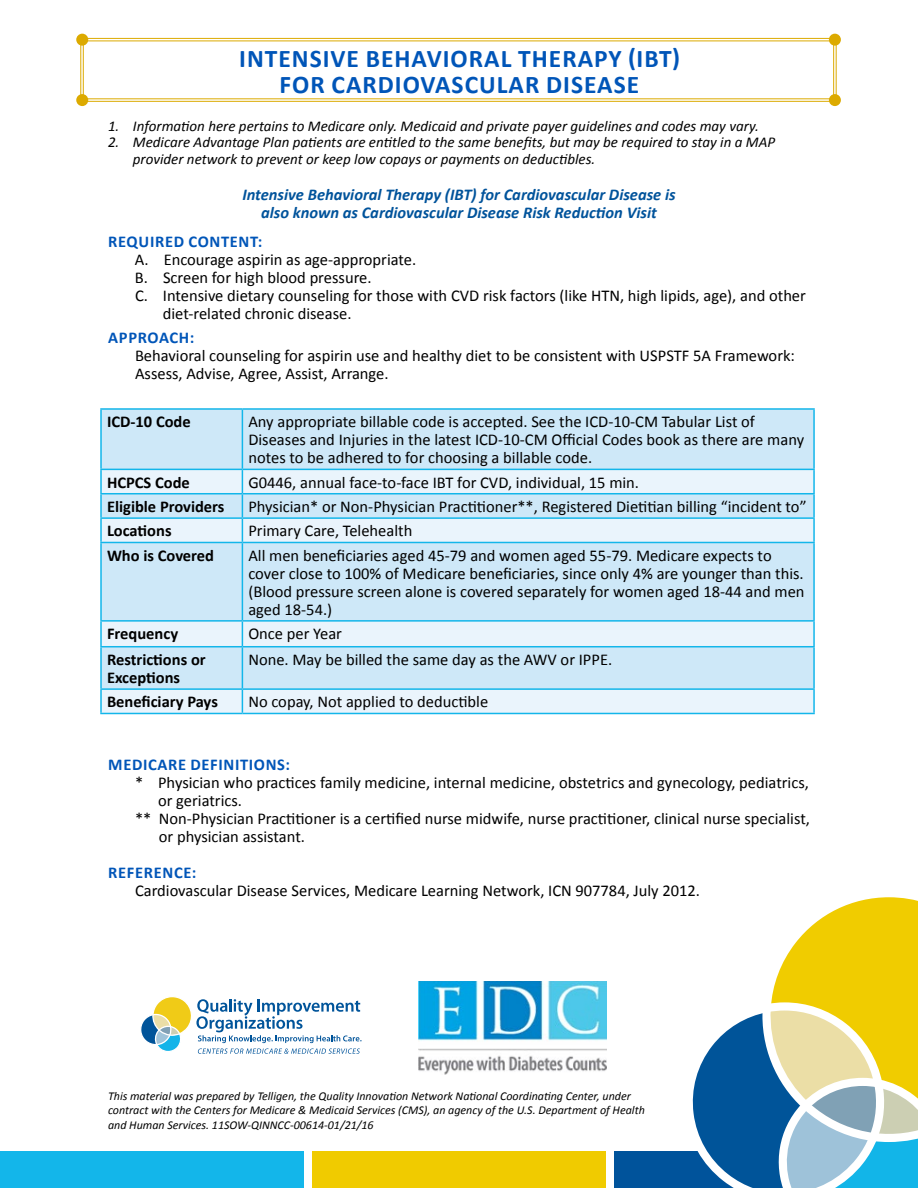
<style>
.page{position:relative;width:918px;height:1188px;background:#fff}
.page>*{position:absolute;margin:0;border:0;box-sizing:border-box;transform-origin:0 0}
.t1{font:700 25.5px/25.5px "Calibri";letter-spacing:.04em;color:#0055b8;text-align:center}
.t2{font:16.5px/18px "Calibri";color:#000}
.t3{font:italic 700 16.5px/18px "Calibri";color:#00539b;text-align:center}
.t4{font:700 16.5px/18px "Calibri";color:#000}
.t5{font:700 16.5px "Calibri";letter-spacing:.04em;color:#0055b8}
.t6{font:italic 15px/16.5px "Calibri";color:#000}
.t7{font:italic 12px/14.4px "Calibri";color:#000}
</style>
<div class="page">
<div style="left:614px;top:1151px;width:304px;height:37px;background:#00539b"></div>
<div style="left:312px;top:1151px;width:294px;height:37px;background:#f0cb00"></div>
<div style="left:0;top:1151px;width:304px;height:37px;background:#13b6ea"></div>
<svg style="left:692px;top:897px;width:226px;height:291px"></svg>
<div style="left:102px;top:410px;width:711px;height:59px;background:#cee8f8"></div>
<svg style="left:102px;top:470px;width:711px;height:243px;background:#d7ecf9"></svg>
<hr style="left:242px;top:408px;width:573px;height:2px;background:#13b6ea">
<hr style="left:813px;top:410px;width:2px;height:59px;background:#13b6ea">
<hr style="left:813px;top:647px;width:2px;height:41px;background:#13b6ea">
<hr style="left:100px;top:688px;width:142px;height:2px;background:#13b6ea">
<hr style="left:242px;top:688px;width:573px;height:2px;background:#13b6ea">
<hr style="left:813px;top:690px;width:2px;height:23px;background:#13b6ea">
<hr style="left:100px;top:713px;width:142px;height:1px;background:#13b6ea">
<hr style="left:242px;top:713px;width:573px;height:1px;background:#13b6ea">
<hr style="left:813px;top:622px;width:2px;height:24px;background:#13b6ea">
<hr style="left:100px;top:646px;width:142px;height:1px;background:#13b6ea">
<hr style="left:242px;top:646px;width:573px;height:1px;background:#13b6ea">
<hr style="left:813px;top:543px;width:2px;height:77px;background:#13b6ea">
<hr style="left:100px;top:620px;width:142px;height:2px;background:#13b6ea">
<hr style="left:242px;top:620px;width:573px;height:2px;background:#13b6ea">
<hr style="left:813px;top:519px;width:2px;height:23px;background:#13b6ea">
<hr style="left:100px;top:542px;width:142px;height:1px;background:#13b6ea">
<hr style="left:242px;top:542px;width:573px;height:1px;background:#13b6ea">
<hr style="left:813px;top:494px;width:2px;height:23px;background:#13b6ea">
<hr style="left:100px;top:517px;width:142px;height:2px;background:#13b6ea">
<hr style="left:242px;top:517px;width:573px;height:2px;background:#13b6ea">
<hr style="left:100px;top:469px;width:142px;height:1px;background:#13b6ea">
<hr style="left:242px;top:469px;width:573px;height:1px;background:#13b6ea">
<hr style="left:813px;top:470px;width:2px;height:23px;background:#13b6ea">
<hr style="left:100px;top:493px;width:142px;height:1px;background:#13b6ea">
<hr style="left:242px;top:493px;width:573px;height:1px;background:#13b6ea">
<hr style="left:100px;top:408px;width:142px;height:2px;background:#13b6ea">
<hr style="left:100px;top:410px;width:2px;height:59px;background:#13b6ea">
<hr style="left:242px;top:410px;width:1px;height:59px;background:#13b6ea">
<hr style="left:100px;top:470px;width:2px;height:23px;background:#13b6ea">
<hr style="left:100px;top:494px;width:2px;height:23px;background:#13b6ea">
<hr style="left:100px;top:519px;width:2px;height:23px;background:#13b6ea">
<svg style="left:242px;top:470px;width:1px;height:72px"></svg>
<hr style="left:100px;top:543px;width:2px;height:77px;background:#13b6ea">
<hr style="left:242px;top:543px;width:1px;height:77px;background:#13b6ea">
<hr style="left:100px;top:622px;width:2px;height:24px;background:#13b6ea">
<svg style="left:242px;top:622px;width:1px;height:24px"></svg>
<hr style="left:100px;top:647px;width:2px;height:41px;background:#13b6ea">
<hr style="left:242px;top:647px;width:1px;height:41px;background:#13b6ea">
<hr style="left:100px;top:690px;width:2px;height:23px;background:#13b6ea">
<svg style="left:242px;top:690px;width:1px;height:23px"></svg>
<hr style="left:83px;top:42px;width:1px;height:58px;background:#dcaa00">
<hr style="left:81px;top:42px;width:1px;height:58px;background:#dcaa00">
<hr style="left:836px;top:42px;width:1px;height:58px;background:#dcaa00">
<hr style="left:833px;top:42px;width:1px;height:58px;background:#dcaa00">
<hr style="left:82px;top:99px;width:753px;height:1px;background:#dcaa00">
<hr style="left:82px;top:101px;width:753px;height:1px;background:#dcaa00">
<div style="left:76px;top:94px;width:12px;height:12px;background:#dcaa00;border-radius:50%"></div>
<div style="left:829px;top:94px;width:12px;height:12px;background:#dcaa00;border-radius:50%"></div>
<hr style="left:82px;top:38px;width:753px;height:1px;background:#dcaa00">
<hr style="left:82px;top:41px;width:753px;height:1px;background:#dcaa00">
<div style="left:76px;top:34px;width:12px;height:12px;background:#dcaa00;border-radius:50%"></div>
<div style="left:829px;top:34px;width:12px;height:12px;background:#dcaa00;border-radius:50%"></div>
<svg style="left:141px;top:997px;width:221px;height:57px"></svg>
<img style="left:418px;top:981px;width:188px;height:93px">
<p class="t1" style="left:239px;top:46px;width:442px">INTENSIVE BEHAVIORAL THERAPY (IBT)<br>FOR CARDIOVASCULAR DISEASE</p>
<p class="t6" style="left:108px;top:117px;width:652px">1. Information here pertains to Medicare only. Medicaid and private payer guidelines and codes may vary.</p>
<p class="t6" style="left:133px;top:134px;width:644px;text-indent:-25px">2. Medicare Advantage Plan patients are entitled to the same benefits, but may be required to stay in a MAP provider network to prevent or keep low copays or payments on deductibles.</p>
<p class="t3" style="left:242px;top:185px;width:435px">Intensive Behavioral Therapy (IBT) for Cardiovascular Disease is also known as Cardiovascular Disease Risk Reduction Visit</p>
<p class="t5" style="left:108px;top:231px;width:156px">REQUIRED CONTENT:</p>
<p class="t2" style="left:135px;top:250px;width:283px">A. Encourage aspirin as age-appropriate.</p>
<p class="t2" style="left:135px;top:268px;width:238px">B. Screen for high blood pressure.</p>
<p class="t2" style="left:163px;top:286px;width:645px;text-indent:-28px">C. Intensive dietary counseling for those with CVD risk factors (like HTN, high lipids, age), and other diet-related chronic disease.</p>
<p class="t5" style="left:108px;top:327px;width:87px">APPROACH:</p>
<p class="t2" style="left:135px;top:347px;width:662px">Behavioral counseling for aspirin use and healthy diet to be consistent with USPSTF 5A Framework:<br>Assess, Advise, Agree, Assist, Arrange.</p>
<p class="t4" style="left:107px;top:413px;width:85px">ICD-10 Code</p>
<p class="t2" style="left:248px;top:413px;width:557px">Any appropriate billable code is accepted. See the ICD-10-CM Tabular List of<br>Diseases and Injuries in the latest ICD-10-CM Official Codes book as there are many notes to be adhered to for choosing a billable code.</p>
<p class="t4" style="left:107px;top:473px;width:84px">HCPCS Code</p>
<p class="t2" style="left:248px;top:473px;width:392px">G0446, annual face-to-face IBT for CVD, individual, 15 min.</p>
<p class="t4" style="left:107px;top:498px;width:119px">Eligible Providers</p>
<p class="t2" style="left:248px;top:498px;width:560px">Physician* or Non-Physician Practitioner**, Registered Dietitian billing “incident to”</p>
<p class="t4" style="left:107px;top:522px;width:66px">Locations</p>
<p class="t2" style="left:248px;top:522px;width:166px">Primary Care, Telehealth</p>
<p class="t4" style="left:107px;top:546px;width:109px">Who is Covered</p>
<p class="t2" style="left:248px;top:546px;width:558px">All men beneficiaries aged 45-79 and women aged 55-79. Medicare expects to cover close to 100% of Medicare beneficiaries, since only 4% are younger than this. (Blood pressure screen alone is covered separately for women aged 18-44 and men aged 18-54.)</p>
<p class="t4" style="left:107px;top:625px;width:73px">Frequency</p>
<p class="t2" style="left:248px;top:625px;width:95px">Once per Year</p>
<p class="t4" style="left:107px;top:651px;width:100px">Restrictions or<br>Exceptions</p>
<p class="t2" style="left:248px;top:651px;width:365px">None. May be billed the same day as the AWV or IPPE.</p>
<p class="t4" style="left:107px;top:693px;width:112px">Beneficiary Pays</p>
<p class="t2" style="left:248px;top:693px;width:241px">No copay, Not applied to deductible</p>
<p class="t5" style="left:108px;top:754px;width:183px">MEDICARE DEFINITIONS:</p>
<p class="t2" style="left:158px;top:774px;width:652px;text-indent:-23px">* Physician who practices family medicine, internal medicine, obstetrics and gynecology, pediatrics, or geriatrics.</p>
<p class="t2" style="left:159px;top:810px;width:653px;text-indent:-24px">** Non-Physician Practitioner is a certified nurse midwife, nurse practitioner, clinical nurse specialist, or physician assistant.</p>
<p class="t5" style="left:108px;top:862px;width:89px">REFERENCE:</p>
<p class="t2" style="left:135px;top:882px;width:567px">Cardiovascular Disease Services, Medicare Learning Network, ICN 907784, July 2012.</p>
<p class="t7" style="left:108px;top:1088px;width:538px">This material was prepared by Telligen, the Quality Innovation Network National Coordinating Center, under contract with the Centers for Medicare &amp; Medicaid Services (CMS), an agency of the U.S. Department of Health and Human Services. 11SOW-QINNCC-00614-01/21/16</p>
</div>
